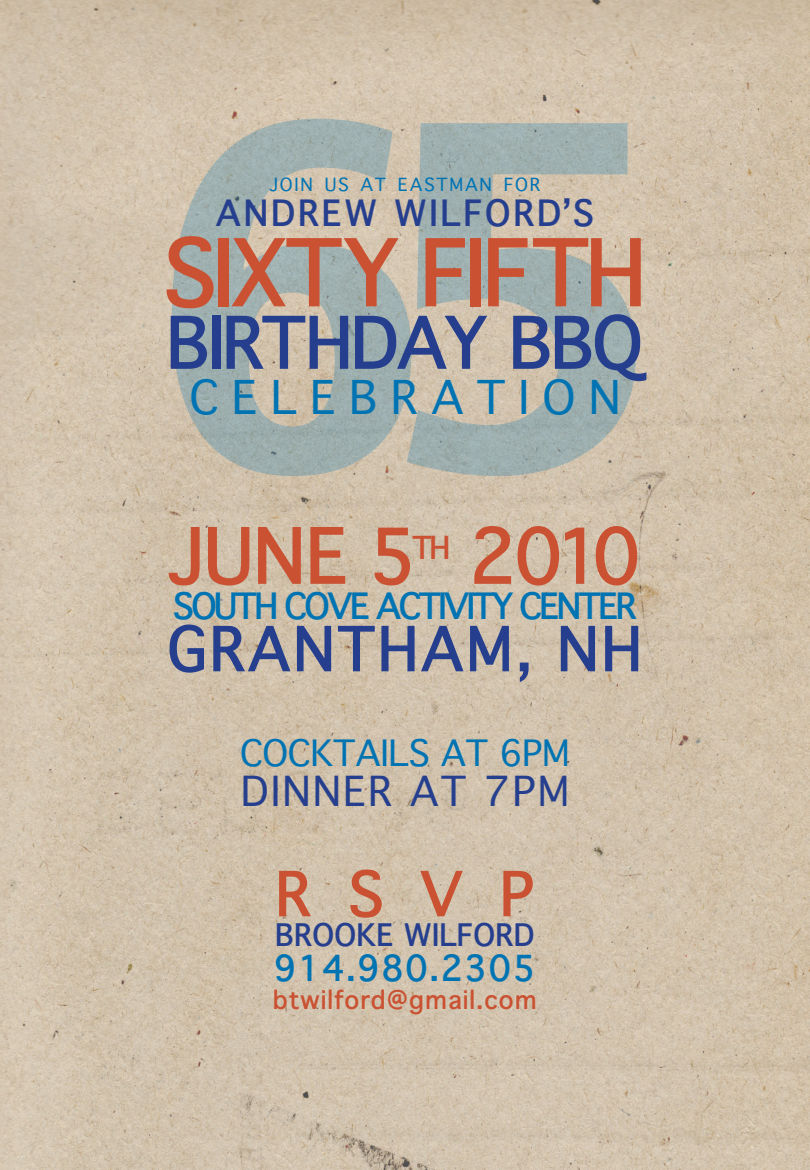
<style>
.page{position:relative;width:810px;height:1170px;background:#fff}
.page>*{position:absolute;margin:0;border:0;box-sizing:border-box;transform-origin:0 0}
.t1{font:462.5px "Charcoal CY";color:#0073b3}
.t2{font:700 90px "Thonburi";letter-spacing:-.04em;color:#ca5132}
.t3{font:700 75px "Thonburi";color:#ca5132}
.t4{font:700 75px "Thonburi";color:#ca5132}
.t5{font:700 70px "Thonburi";letter-spacing:-.04em;color:#253f8e}
.t6{font:700 60px "Thonburi";letter-spacing:.03em;color:#253f8e}
.t7{font:700 60px "Thonburi";color:#ca5132}
.t8{font:45px "Thonburi";letter-spacing:.29em;color:#0073b3}
.t9{font:40px "Thonburi";letter-spacing:.05em;color:#253f8e}
.t10{font:700 35px "Thonburi";letter-spacing:-.08em;color:#0073b3}
.t11{font:700 35px "Thonburi";letter-spacing:.07em;color:#253f8e}
.t12{font:35px "Thonburi";letter-spacing:-.01em;color:#0073b3}
.t13{font:700 35px "Thonburi";letter-spacing:.02em;color:#0073b3}
.t14{font:700 30.5px "Thonburi";color:#ca5132}
.t15{font:700 30px "Thonburi";color:#253f8e}
.t16{font:700 25px "Thonburi";letter-spacing:.03em;color:#ca5132}
.t17{font:17.5px "Thonburi";letter-spacing:.1em;color:#0073b3}
</style>
<div class="page">
<img style="left:0;top:0;width:810px;height:1170px">
<h1 class="t1" style="left:153px;top:8px;width:506px">65</h1>
<p class="t17" style="left:270px;top:170px;width:272px">JOIN US AT EASTMAN FOR</p>
<p class="t11" style="left:216px;top:184px;width:380px">ANDREW WILFORD’S</p>
<p class="t2" style="left:163px;top:199px;width:486px">SIXTY FIFTH</p>
<p class="t5" style="left:166px;top:285px;width:479px">BIRTHDAY BBQ</p>
<p class="t8" style="left:189px;top:360px;width:433px">CELEBRATION</p>
<p class="t3" style="left:168px;top:494px;width:251px">JUNE 5</p>
<p class="t14" style="left:413px;top:522px;width:40px">th</p>
<p class="t4" style="left:468px;top:494px;width:175px">2010</p>
<p class="t10" style="left:173px;top:577px;width:466px">SOUTH COVE ACTIVITY CENTER</p>
<p class="t6" style="left:167px;top:600px;width:477px">GRANTHAM, NH</p>
<p class="t12" style="left:240px;top:724px;width:331px">COCKTAILS AT 6PM</p>
<p class="t9" style="left:241px;top:758px;width:330px">DINNER AT 7PM</p>
<p class="t7" style="left:275px;top:845px;width:261px">RSVP</p>
<p class="t15" style="left:275px;top:910px;width:261px">BROOKE WILFORD</p>
<p class="t13" style="left:274px;top:939px;width:264px">914.980.2305</p>
<p class="t16" style="left:273px;top:979px;width:266px">btwilford@gmail.com</p>
</div>
